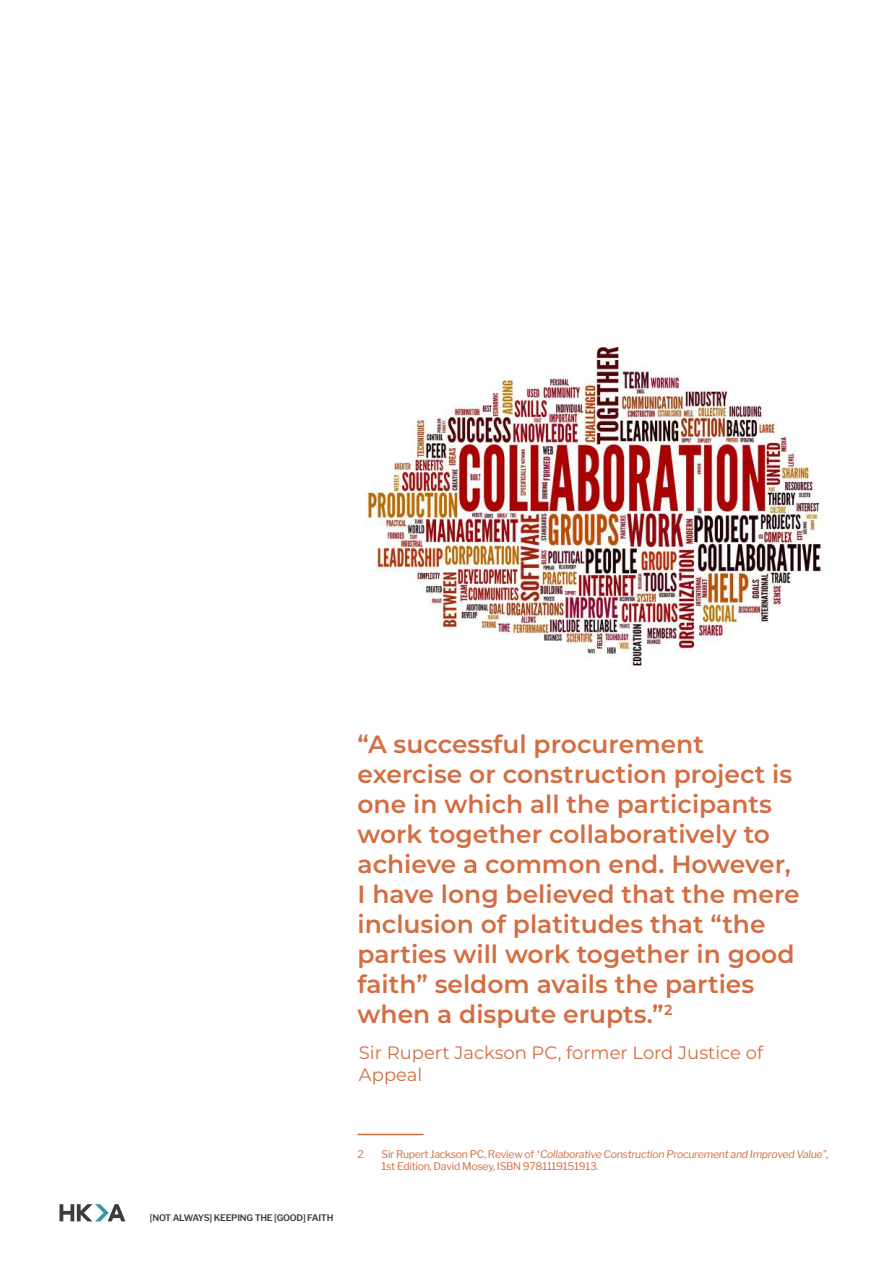
<style>
.page{position:relative;width:893px;height:1263px;background:#fff}
.page>*{position:absolute;margin:0;border:0;box-sizing:border-box;transform-origin:0 0}
.t1{font:600 24.9px/30px "Montserrat";color:#d36e43}
.t2{font:18px/21.6px "Montserrat";color:#d36e43}
.t3{font:10.5px/12px "Libre Franklin";letter-spacing:-.025em;color:#d36e43}
.t4{font:600 9px "Libre Franklin";letter-spacing:-.025em;color:#3c3c3b}
.s1{font-style:italic}
</style>
<div class="page">
<svg style="left:60px;top:1204px;width:65px;height:17px"></svg>
<hr style="left:358px;top:1134px;width:65px;height:1px;background:#d36e43">
<img style="left:364px;top:340px;width:457px;height:327px">
<p class="t1" style="left:358px;top:728px;width:444px">“A successful procurement exercise or construction project is one in which all the participants work together collaboratively to achieve a common end. However,<br>I have long believed that the mere inclusion of platitudes that “the parties will work together in good faith” seldom avails the parties when a dispute erupts.”<sup>2</sup></p>
<p class="t2" style="left:359px;top:1041px;width:406px">Sir Rupert Jackson PC, former Lord Justice of<br>Appeal</p>
<p class="t4" style="left:150px;top:1213px;width:185px">[NOT ALWAYS] KEEPING THE [GOOD] FAITH</p>
<p class="t3" style="left:358px;top:1148px;width:8px">2</p>
<p class="t3" style="left:382px;top:1148px;width:448px">Sir Rupert Jackson PC, Review of <span class="s1">“Collaborative Construction Procurement and Improved Value”</span>,<br>1st Edition, David Mosey, ISBN 9781119151913.</p>
</div>
